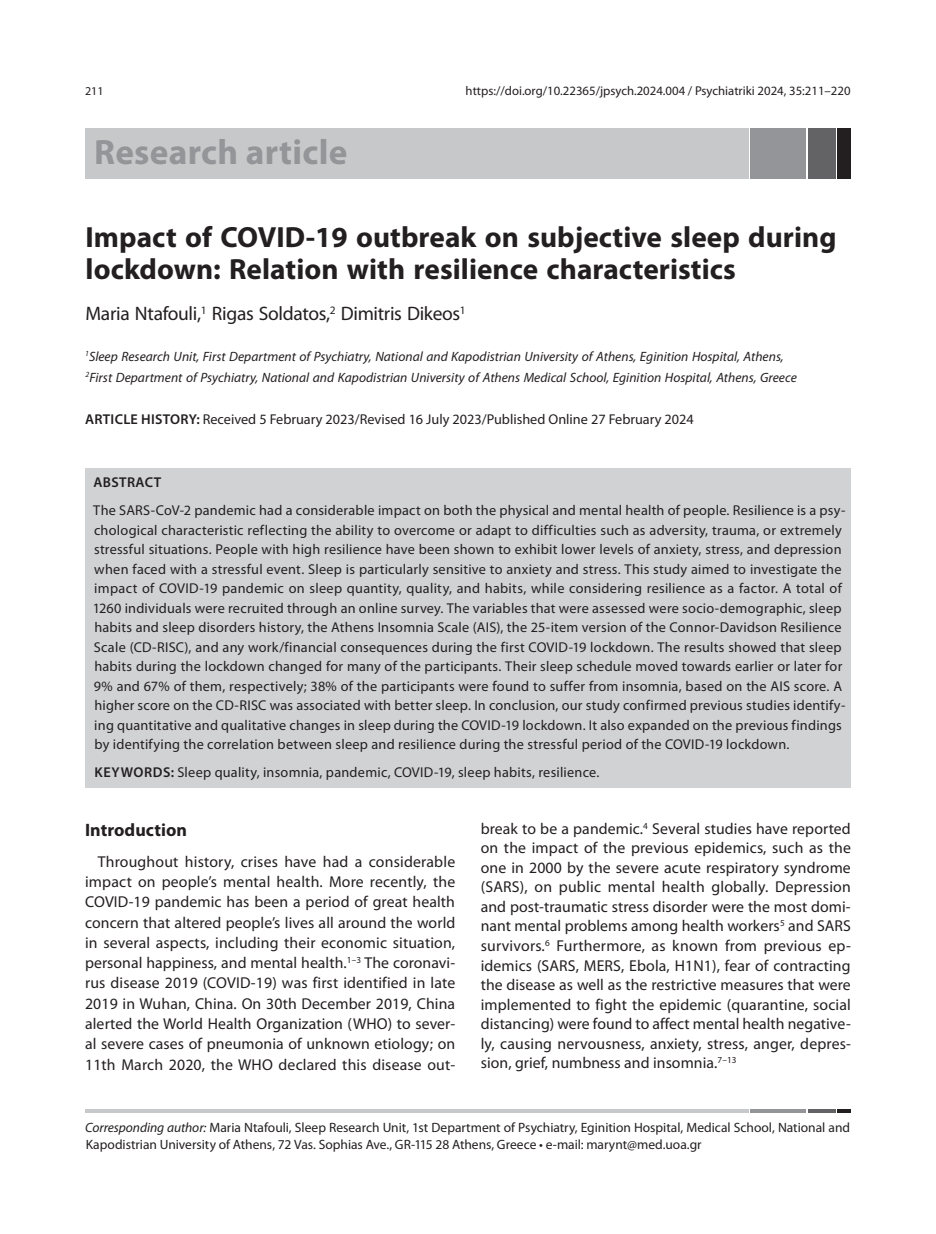
<style>
.page{position:relative;width:936px;height:1234px;background:#fff}
.page>*{position:absolute;margin:0;border:0;box-sizing:border-box;transform-origin:0 0}
.t1{font:700 35.25px "Myriad Pro";letter-spacing:.01em;color:#939598}
.t2{font:700 29.25px/32.2px "Myriad Pro";color:#231f20}
.t3{font:19.5px "Myriad Pro";letter-spacing:-.02em;color:#231f20}
.t4{font:700 18px "Myriad Pro";color:#231f20}
.t5{font:15.75px/19.5px "Myriad Pro";letter-spacing:.01em;color:#231f20;text-align:justify}
.t6{font:14.25px/19.5px "Myriad Pro";letter-spacing:.015em;color:#231f20}
.t7{font:600 14.25px "Myriad Pro";letter-spacing:.025em;color:#231f20}
.t8{font:italic 13.5px/21.1px "Myriad Pro";color:#231f20}
.t9{font:13.5px/16.8px "Myriad Pro";letter-spacing:-.005em;color:#231f20}
.t10{font:12.75px "Myriad Pro";color:#231f20}
.t11{font:12px "Myriad Pro";color:#231f20}
.s1{font-weight:600}
.s2{font-style:italic}
</style>
<div class="page">
<div style="left:85px;top:128px;width:663px;height:50px;background:#c7c8ca"></div>
<div style="left:750px;top:128px;width:56px;height:50px;background:#939598"></div>
<div style="left:808px;top:128px;width:27px;height:50px;background:#636366"></div>
<div style="left:837px;top:128px;width:13px;height:50px;background:#231f20"></div>
<hr style="left:85px;top:1109px;width:663px;height:3px;background:#c7c8ca">
<hr style="left:750px;top:1109px;width:56px;height:3px;background:#939598">
<hr style="left:808px;top:1109px;width:27px;height:3px;background:#636366">
<svg style="left:837px;top:1109px;width:13px;height:3px"></svg>
<div style="left:85px;top:468px;width:765px;height:319px;background:#d1d2d4"></div>
<p class="t11" style="left:85px;top:83px;width:20px">211</p>
<p class="t10" style="left:465px;top:82px;width:386px">https://doi.org/10.22365/jpsych.2024.004 / Psychiatriki 2024, 35:211–220</p>
<h1 class="t1" style="left:94px;top:129px;width:255px">Research article</h1>
<h2 class="t2" style="left:85px;top:220px;width:752px">Impact of COVID-19 outbreak on subjective sleep during lockdown: Relation with resilience characteristics</h2>
<h3 class="t3" style="left:85px;top:302px;width:382px">Maria Ntafouli,<sup>1</sup> Rigas Soldatos,<sup>2</sup> Dimitris Dikeos<sup>1</sup></h3>
<p class="t8" style="left:85px;top:345px;width:713px"><sup>1</sup>Sleep Research Unit, First Department of Psychiatry, National and Kapodistrian University of Athens, Eginition Hospital, Athens,<br><sup>2</sup>First Department of Psychiatry, National and Kapodistrian University of Athens Medical School, Eginition Hospital, Athens, Greece</p>
<p class="t6" style="left:85px;top:409px;width:610px"><span class="s1">ARTICLE HISTORY:</span> Received 5 February 2023/Revised 16 July 2023/Published Online 27 February 2024</p>
<p class="t7" style="left:93px;top:473px;width:69px">ABSTRACT</p>
<p class="t6" style="left:93px;top:500px;width:754px">The SARS-CoV-2 pandemic had a considerable impact on both the physical and mental health of people. Resilience is a psy&shy;chological characteristic reflecting the ability to overcome or adapt to difficulties such as adversity, trauma, or extremely stressful situations. People with high resilience have been shown to exhibit lower levels of anxiety, stress, and depression when faced with a stressful event. Sleep is particularly sensitive to anxiety and stress. This study aimed to investigate the impact of COVID-19 pandemic on sleep quantity, quality, and habits, while considering resilience as a factor. A total of 1260 individuals were recruited through an online survey. The variables that were assessed were socio-demographic, sleep habits and sleep disorders history, the Athens Insomnia Scale (AIS), the 25-item version of the Connor-Davidson Resilience Scale (CD-RISC), and any work/financial consequences during the first COVID-19 lockdown. The results showed that sleep habits during the lockdown changed for many of the participants. Their sleep schedule moved towards earlier or later for 9% and 67% of them, respectively; 38% of the participants were found to suffer from insomnia, based on the AIS score. A higher score on the CD-RISC was associated with better sleep. In conclusion, our study confirmed previous studies identify&shy;ing quantitative and qualitative changes in sleep during the COVID-19 lockdown. It also expanded on the previous findings by identifying the correlation between sleep and resilience during the stressful period of the COVID-19 lockdown.</p>
<p class="t6" style="left:94px;top:762px;width:506px"><span class="s1">KEYWORDS:</span> Sleep quality, insomnia, pandemic, COVID-19, sleep habits, resilience.</p>
<p class="t4" style="left:85px;top:817px;width:103px">Introduction</p>
<p class="t5" style="left:85px;top:850px;width:372px;line-height:20.2px;text-indent:13px">Throughout history, crises have had a considerable impact on people’s mental health. Μοre recently, the COVID-19 pandemic has been a period of great health concern that altered people’s lives all around the world in several aspects, including their economic situation, personal happiness, and mental health.<sup>1–3</sup> The coronavi&shy;rus disease 2019 (COVID-19) was first identified in late 2019 in Wuhan, China. On 30th December 2019, China alerted the World Health Organization (WHO) to sever&shy;al severe cases of pneumonia of unknown etiology; on 11th March 2020, the WHO declared this disease out-</p>
<p class="t5" style="left:480px;top:818px;width:372px">break to be a pandemic.<sup>4</sup> Several studies have reported on the impact of the previous epidemics, such as the one in 2000 by the severe acute respiratory syndrome (SARS), on public mental health globally. Depression and post-traumatic stress disorder were the most domi&shy;nant mental problems among health workers<sup>5</sup> and SARS survivors.<sup>6</sup> Furthermore, as known from previous ep&shy;idemics (SARS, MERS, Ebola, H1N1), fear of contracting the disease as well as the restrictive measures that were implemented to fight the epidemic (quarantine, social distancing) were found to affect mental health negative&shy;ly, causing nervousness, anxiety, stress, anger, depres&shy;sion, grief, numbness and insomnia.<sup>7–13</sup></p>
<p class="t9" style="left:85px;top:1118px;width:766px"><span class="s2">Corresponding author:</span> Maria Ntafouli, Sleep Research Unit, 1st Department of Psychiatry, Eginition Hospital, Medical School, National and<br>Kapodistrian University of Athens, 72 Vas. Sophias Ave., GR-115 28 Athens, Greece • e-mail: marynt@med.uoa.gr</p>
</div>
